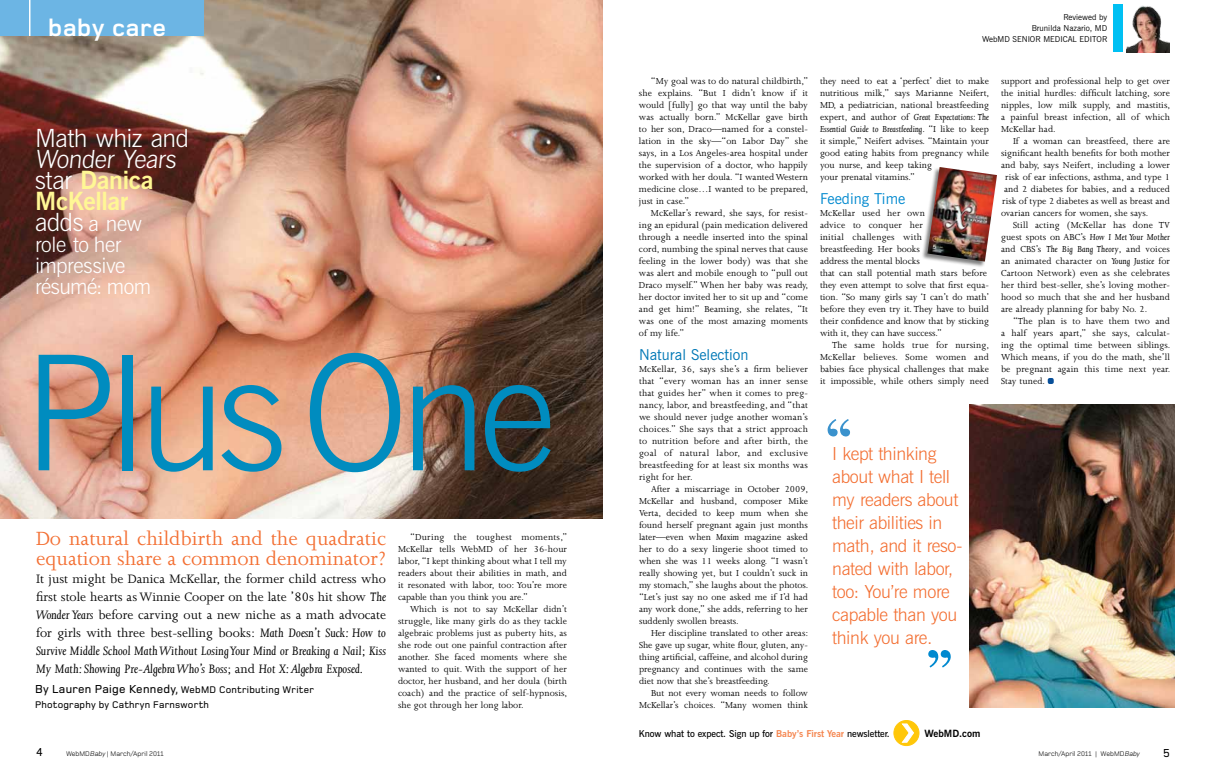
<style>
.page{position:relative;width:1206px;height:783px;background:#fff}
.page>*{position:absolute;margin:0;border:0;box-sizing:border-box;transform-origin:0 0}
.t1{font:300 160px "News Gothic BT";letter-spacing:-.05em;color:#008cbf}
.t2{font:300 25.1px/21px "News Gothic BT";letter-spacing:-.025em;color:#fff}
.t3{font:700 25px "Foundry Monoline";letter-spacing:.03em;color:#fff}
.t4{font:22px/20px "Joanna";color:#f36e31}
.t5{font:300 21.2px/21px "News Gothic BT";letter-spacing:-.02em;color:#fff}
.t6{font:300 18px/23px "News Gothic BT";letter-spacing:-.02em;color:#f36e31}
.t7{font:15px "News Gothic BT";color:#0078b6}
.t8{font:15px "News Gothic BT";color:#0089cf}
.t9{font:14px/18px "Joanna";color:#000;text-align:justify}
.t10{font:500 12px "Foundry Monoline";color:#000}
.t11{font:10px/12px "Joanna";letter-spacing:.005em;color:#000;text-align:justify}
.t12{font:500 10px/15px "Foundry Monoline";letter-spacing:.025em;color:#000}
.t13{font:700 10px "News Gothic BT";color:#000}
.t14{font:600 9.5px "News Gothic BT";letter-spacing:-.01em;color:#000}
.t15{font:8.2px/11.2px "News Gothic BT";color:#000;text-align:right}
.t16{font:7px "Foundry Monoline";color:#000}
.s1{font-weight:700;color:#fff795}
.s2{font-size:21.2px}
.s3{font-style:italic}
.s4{font-size:12px}
.s5{font-weight:700;color:#f58751}
</style>
<div class="page">
<div style="left:894px;top:721px;width:25px;height:25px;background:#ffc709;border-radius:50%"></div>
<div style="left:893px;top:720px;width:27px;height:26px;border:1px solid #ffc709;border-radius:50%"></div>
<svg style="left:901px;top:723px;width:14px;height:21px"></svg>
<img style="left:1126px;top:5px;width:44px;height:48px">
<img style="left:0;top:0;width:603px;height:519px">
<div style="left:0;top:0;width:204px;height:36px;background:#6cb5e4"></div>
<hr style="left:29px;top:0;width:1px;height:36px;background:#fff">
<div style="left:921px;top:167px;width:76px;height:101px;background:#000;opacity:.5"></div>
<img style="left:927px;top:167px;width:70px;height:95px">
<svg style="left:1048px;top:378px;width:6px;height:6px"></svg>
<img style="left:970px;top:404px;width:204px;height:304px">
<svg style="left:828px;top:419px;width:22px;height:17px"></svg>
<svg style="left:928px;top:650px;width:23px;height:17px"></svg>
<div style="left:1114px;top:5px;width:9px;height:47px;background:#00c0f3"></div>
<h3 class="t3" style="left:48px;top:14px;width:119px">baby care</h3>
<h2 class="t2" style="left:35px;top:127px;width:156px">Math whiz and<br>Wonder Years star <span class="s1">Danica<br>McKellar<br></span>adds <span class="s2">a new</span></h2>
<h3 class="t5" style="left:35px;top:234px;width:118px">role to her impressive résumé: mom</h3>
<h1 class="t1" style="left:22px;top:317px;width:535px">Plus One</h1>
<h3 class="t4" style="left:36px;top:528px;width:352px">Do natural childbirth and the quadratic equation share a common denominator?</h3>
<p class="t9" style="left:36px;top:570px;width:352px">It just might be Danica McKellar, the former child actress who first stole hearts as Winnie Cooper on the late ’80s hit show <span class="s3">The Wonder Years</span> before carving out a new niche as a math advocate for girls with three best-selling books: <span class="s3">Math Doesn’t Suck: How to Survive Middle School Math Without Losing Your Mind or Breaking a Nail</span>; <span class="s3">Kiss My Math: Showing Pre-Algebra Who’s Boss</span>; and <span class="s3">Hot X: Algebra Exposed.</span></p>
<p class="t12" style="left:35px;top:682px;width:280px"><span class="s4">By Lauren Paige Kennedy,</span> WebMD Contributing Writer<br>Photography by Cathryn Farnsworth</p>
<p class="t11" style="left:398px;top:531px;width:171px;text-indent:12px">“During the toughest moments,” McKellar tells WebMD of her 36-hour labor, “I kept thinking about what I tell my readers about their abilities in math, and it resonated with labor, too: You’re more capable than you think you are.”</p>
<p class="t11" style="left:398px;top:603px;width:171px;text-indent:12px">Which is not to say McKellar didn’t struggle, like many girls do as they tackle algebraic problems just as puberty hits, as she rode out one painful contraction after another. She faced moments where she wanted to quit. With the support of her doctor, her husband, and her doula (birth coach) and the practice of self-hypnosis, she got through her long labor.</p>
<p class="t15" style="left:982px;top:11px;width:127px">Reviewed by<br>Brunilda Nazario, MD<br>WebMD sen ior Medical editoR</p>
<p class="t11" style="left:639px;top:75px;width:171px;text-indent:12px">“My goal was to do natural childbirth,” she explains. “But I didn’t know if it would [fully] go that way until the baby was actually born.” McKellar gave birth to her son, Draco—named for a constel&shy;lation in the sky—“on Labor Day” she says, in a Los Angeles-area hospital under the supervision of a doctor, who happily worked with her doula. “I wanted Western medicine close…I wanted to be prepared, just in case.”</p>
<p class="t11" style="left:639px;top:207px;width:171px;text-indent:12px">McKellar’s reward, she says, for resist&shy;ing an epidural (pain medication delivered through a needle inserted into the spinal cord, numbing the spinal nerves that cause feeling in the lower body) was that she was alert and mobile enough to “pull out Draco myself.” When her baby was ready, her doctor invited her to sit up and “come and get him!” Beaming, she relates, “It was one of the most amazing moments of my life.”</p>
<h3 class="t7" style="left:639px;top:346px;width:111px">Natural Selection</h3>
<p class="t11" style="left:639px;top:363px;width:171px">McKellar, 36, says she’s a firm believer that “every woman has an inner sense that guides her” when it comes to preg&shy;nancy, labor, and breastfeeding, and “that we should never judge another woman’s choices.” She says that a strict approach to nutrition before and after birth, the goal of natural labor, and exclusive breastfeeding for at least six months was right for her.</p>
<p class="t11" style="left:639px;top:483px;width:171px;text-indent:12px">After a miscarriage in October 2009, McKellar and husband, composer Mike Verta, decided to keep mum when she found herself pregnant again just months later—even when <span class="s3">Maxim</span> magazine asked her to do a sexy lingerie shoot timed to when she was 11 weeks along. “I wasn’t really showing yet, but I couldn’t suck in my stomach,” she laughs about the photos. “Let’s just say no one asked me if I’d had any work done,” she adds, referring to her suddenly swollen breasts.</p>
<p class="t11" style="left:639px;top:627px;width:171px;text-indent:12px">Her discipline translated to other areas:<br>She gave up sugar, white flour, gluten, any&shy;thing artificial, caffeine, and alcohol during pregnancy and continues with the same diet now that she’s breastfeeding.</p>
<p class="t11" style="left:639px;top:687px;width:170px;text-align:right">But not every woman needs to follow<br>McKellar’s choices. “Many women think</p>
<p class="t11" style="left:820px;top:75px;width:171px;text-align:left">they need to eat a ‘perfect’ diet to make nutritious milk,” says Marianne Neifert, MD, a pediatrician, national breastfeeding expert, and author of <span class="s3">Great Expectations: The Essential Guide to Breastfeeding</span>. “I like to keep it simple,” Neifert advises. “Maintain your good eating habits from pregnancy while you nurse, and keep taking<br>your prenatal vitamins.”</p>
<h3 class="t8" style="left:820px;top:190px;width:87px">Feeding Time</h3>
<p class="t11" style="left:820px;top:207px;width:171px;text-align:left">McKellar used her own<br>advice to conquer her<br>initial challenges with<br>breastfeeding. Her books<br>address the mental blocks<br>that can stall potential math stars before they even attempt to solve that first equa&shy;tion. “So many girls say ‘I can’t do math’ before they even try it. They have to build their confidence and know that by sticking with it, they can have success.”</p>
<p class="t11" style="left:820px;top:339px;width:171px;text-indent:12px">The same holds true for nursing, McKellar believes. Some women and babies face physical challenges that make it impossible, while others simply need</p>
<h3 class="t6" style="left:832px;top:442px;width:132px">I kept thinking about what I tell my readers about their abilities in math, and it reso&shy;nated with labor, too: You’re more capable than you think you are.</h3>
<p class="t11" style="left:1001px;top:75px;width:171px">support and professional help to get over the initial hurdles: difficult latching, sore nipples, low milk supply, and mastitis, a painful breast infection, all of which McKellar had.</p>
<p class="t11" style="left:1013px;top:135px;width:159px">If a woman can breastfeed, there are</p>
<p class="t11" style="left:1001px;top:147px;width:171px">significant health benefits for both mother</p>
<p class="t11" style="left:1001px;top:159px;width:171px">and baby, says Neifert, including a lower</p>
<p class="t11" style="left:1005px;top:171px;width:166px">risk of ear infections, asthma, and type 1</p>
<p class="t11" style="left:1004px;top:183px;width:168px">and 2 diabetes for babies, and a reduced</p>
<p class="t11" style="left:1002px;top:195px;width:170px">risk of type 2 diabetes as well as breast and</p>
<p class="t11" style="left:1001px;top:207px;width:149px">ovarian cancers for women, she says.</p>
<p class="t11" style="left:1013px;top:219px;width:159px">Still acting (McKellar has done TV</p>
<p class="t11" style="left:1001px;top:231px;width:171px">guest spots on ABC’s <span class="s3">How I Met Your Mother</span></p>
<p class="t11" style="left:1001px;top:243px;width:171px">and CBS’s <span class="s3">The Big Bang Theory</span>, and voices</p>
<p class="t11" style="left:1001px;top:255px;width:170px">an animated character on <span class="s3">Young Justice</span> for</p>
<p class="t11" style="left:1001px;top:267px;width:171px">Cartoon Network) even as she celebrates</p>
<p class="t11" style="left:1001px;top:279px;width:170px">her third best-seller, she’s loving mother-</p>
<p class="t11" style="left:1001px;top:291px;width:170px">hood so much that she and her husband</p>
<p class="t11" style="left:1001px;top:303px;width:148px">are already planning for baby No. 2.</p>
<p class="t11" style="left:1013px;top:315px;width:158px">“The plan is to have them two and</p>
<p class="t11" style="left:1001px;top:327px;width:170px">a half years apart,” she says, calculat-</p>
<p class="t11" style="left:1001px;top:339px;width:171px">ing the optimal time between siblings.</p>
<p class="t11" style="left:1001px;top:351px;width:171px">Which means, if you do the math, she’ll</p>
<p class="t11" style="left:1001px;top:363px;width:171px">be pregnant again this time next year.</p>
<p class="t11" style="left:1001px;top:375px;width:46px">Stay tuned.</p>
<p class="t14" style="left:639px;top:728px;width:252px">Know what to expect. Sign up for <span class="s5">Baby’s First Year</span> newsletter.</p>
<p class="t13" style="left:924px;top:728px;width:57px">WebMD.com</p>
<p class="t10" style="left:36px;top:746px;width:8px">4</p>
<p class="t16" style="left:66px;top:750px;width:99px">WebMD<span class="s3">Baby</span> | March/April 2011</p>
<p class="t16" style="left:1039px;top:750px;width:104px">March/April 2011 | WebMD<span class="s3">Baby</span></p>
<p class="t10" style="left:1163px;top:746px;width:8px">5</p>
</div>
